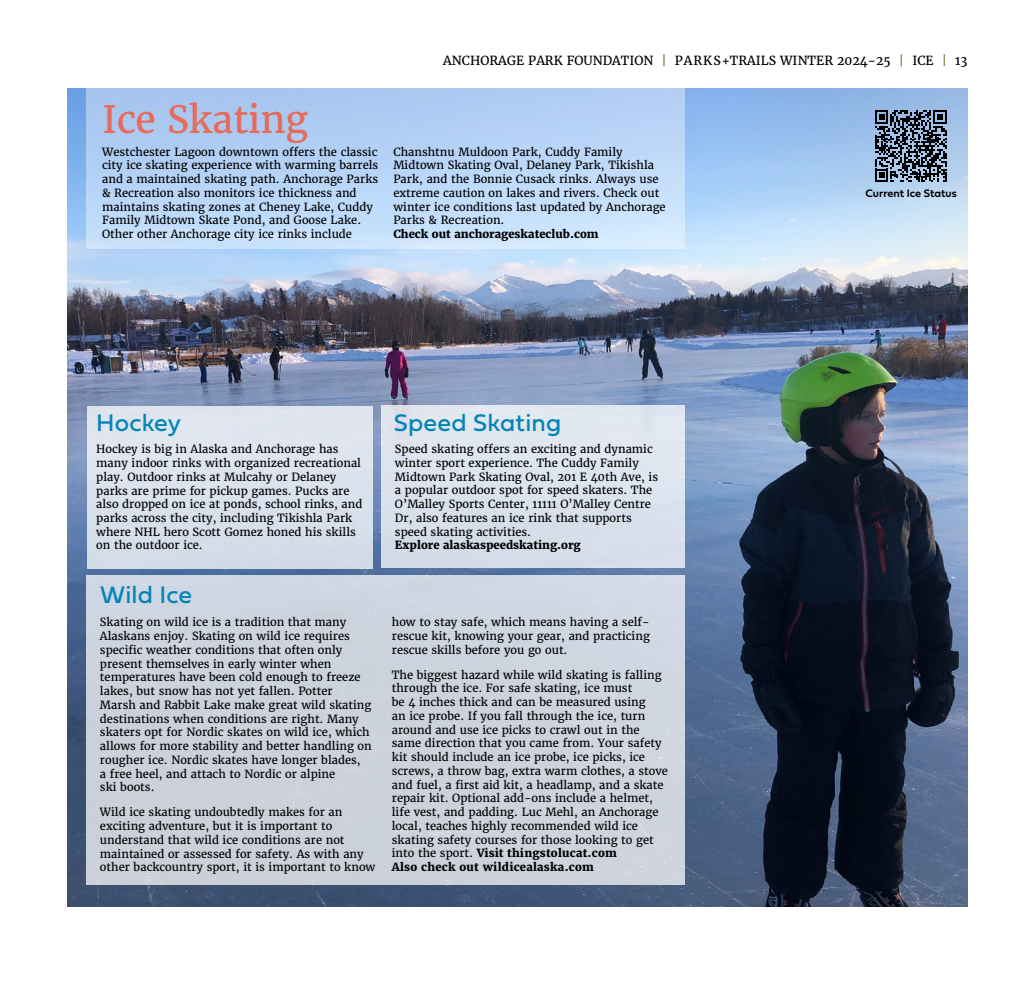
<style>
.page{position:relative;width:1035px;height:990px;background:#fff}
.page>*{position:absolute;margin:0;border:0;box-sizing:border-box;transform-origin:0 0}
.t1{font:37.5px "Merriweather";letter-spacing:-.01em;color:#e66b5b}
.t2{font:25px "Fieldwork Geo Regular";letter-spacing:.01em;color:#0084b6}
.t3{font:12.5px "Merriweather";color:#000}
.t4{font:11.25px/13.8px "Merriweather";color:#000}
.t5{font:800 11.25px "Merriweather";color:#000}
.t6{font:11.25px "Fieldwork Geo Demibold";letter-spacing:-.005em;color:#000}
.s1{color:#737a35}
.s2{font-weight:800}
</style>
<div class="page">
<img style="left:68px;top:89px;width:900px;height:817px">
<svg style="left:87px;top:88px;width:598px;height:161px;background:#b9d5f6"></svg>
<div style="left:87px;top:576px;width:598px;height:309px;background:#cdd3dd"></div>
<div style="left:87px;top:406px;width:285px;height:163px;background:#dbe3ee"></div>
<div style="left:382px;top:405px;width:303px;height:162px;background:#dbe3ee"></div>
<svg style="left:875px;top:110px;width:72px;height:72px;background:#4b596a"></svg>
<h1 class="t1" style="left:102px;top:96px;width:208px">Ice Skating</h1>
<p class="t3" style="left:443px;top:53px;width:483px">ANCHORAGE PARK FOUNDATION <span class="s1">|</span> PARKS+TRAILS WINTER 2024-25 <span class="s1">|</span> Ice</p>
<p class="t3" style="left:942px;top:53px;width:27px"><span class="s1">|</span> 13</p>
<p class="t4" style="left:102px;top:145px;width:278px">Westchester Lagoon downtown offers the classic city ice skating experience with warming barrels and a maintained skating path. Anchorage Parks &amp; Recreation also monitors ice thickness and maintains skating zones at Cheney Lake, Cuddy Family Midtown Skate Pond, and Goose Lake.<br>Other other Anchorage city ice rinks include</p>
<p class="t4" style="left:393px;top:145px;width:274px">Chanshtnu Muldoon Park, Cuddy Family Midtown Skating Oval, Delaney Park, Tikishla Park, and the Bonnie Cusack rinks. Always use extreme caution on lakes and rivers. Check out winter ice conditions last updated by Anchorage Parks &amp; Recreation.</p>
<p class="t5" style="left:393px;top:227px;width:207px">Check out anchorageskateclub.com</p>
<h2 class="t2" style="left:96px;top:403px;width:86px">Hockey</h2>
<h2 class="t2" style="left:394px;top:403px;width:169px">Speed Skating</h2>
<p class="t4" style="left:96px;top:442px;width:268px">Hockey is big in Alaska and Anchorage has many indoor rinks with organized recreational play. Outdoor rinks at Mulcahy or Delaney parks are prime for pickup games. Pucks are also dropped on ice at ponds, school rinks, and parks across the city, including Tikishla Park where NHL hero Scott Gomez honed his skills on the outdoor ice.</p>
<p class="t4" style="left:395px;top:442px;width:265px">Speed skating offers an exciting and dynamic winter sport experience. The Cuddy Family Midtown Park Skating Oval, 201 E 40th Ave, is a popular outdoor spot for speed skaters. The O’Malley Sports Center, 11111 O’Malley Centre Dr, also features an ice rink that supports speed skating activities.</p>
<p class="t5" style="left:395px;top:538px;width:187px">Explore alaskaspeedskating.org</p>
<h2 class="t2" style="left:100px;top:575px;width:94px">Wild Ice</h2>
<p class="t4" style="left:100px;top:615px;width:273px">Skating on wild ice is a tradition that many Alaskans enjoy. Skating on wild ice requires specific weather conditions that often only present themselves in early winter when temperatures have been cold enough to freeze lakes, but snow has not yet fallen. Potter<br>Marsh and Rabbit Lake make great wild skating destinations when conditions are right. Many skaters opt for Nordic skates on wild ice, which allows for more stability and better handling on rougher ice. Nordic skates have longer blades,<br>a free heel, and attach to Nordic or alpine<br>ski boots.</p>
<p class="t4" style="left:100px;top:805px;width:277px">Wild ice skating undoubtedly makes for an exciting adventure, but it is important to understand that wild ice conditions are not maintained or assessed for safety. As with any other backcountry sport, it is important to know</p>
<p class="t4" style="left:392px;top:615px;width:260px;text-align:justify">how to stay safe, which means having a self&shy;rescue kit, knowing your gear, and practicing rescue skills before you go out.</p>
<p class="t4" style="left:392px;top:668px;width:278px">The biggest hazard while wild skating is falling through the ice. For safe skating, ice must<br>be 4 inches thick and can be measured using<br>an ice probe. If you fall through the ice, turn around and use ice picks to crawl out in the same direction that you came from. Your safety kit should include an ice probe, ice picks, ice screws, a throw bag, extra warm clothes, a stove and fuel, a first aid kit, a headlamp, and a skate repair kit. Optional add-ons include a helmet, life vest, and padding. Luc Mehl, an Anchorage local, teaches highly recommended wild ice skating safety courses for those looking to get into the sport. <span class="s2">Visit thingstolucat.com<br>Also check out wildicealaska.com</span></p>
<p class="t6" style="left:866px;top:184px;width:93px">Current Ice Status</p>
</div>
